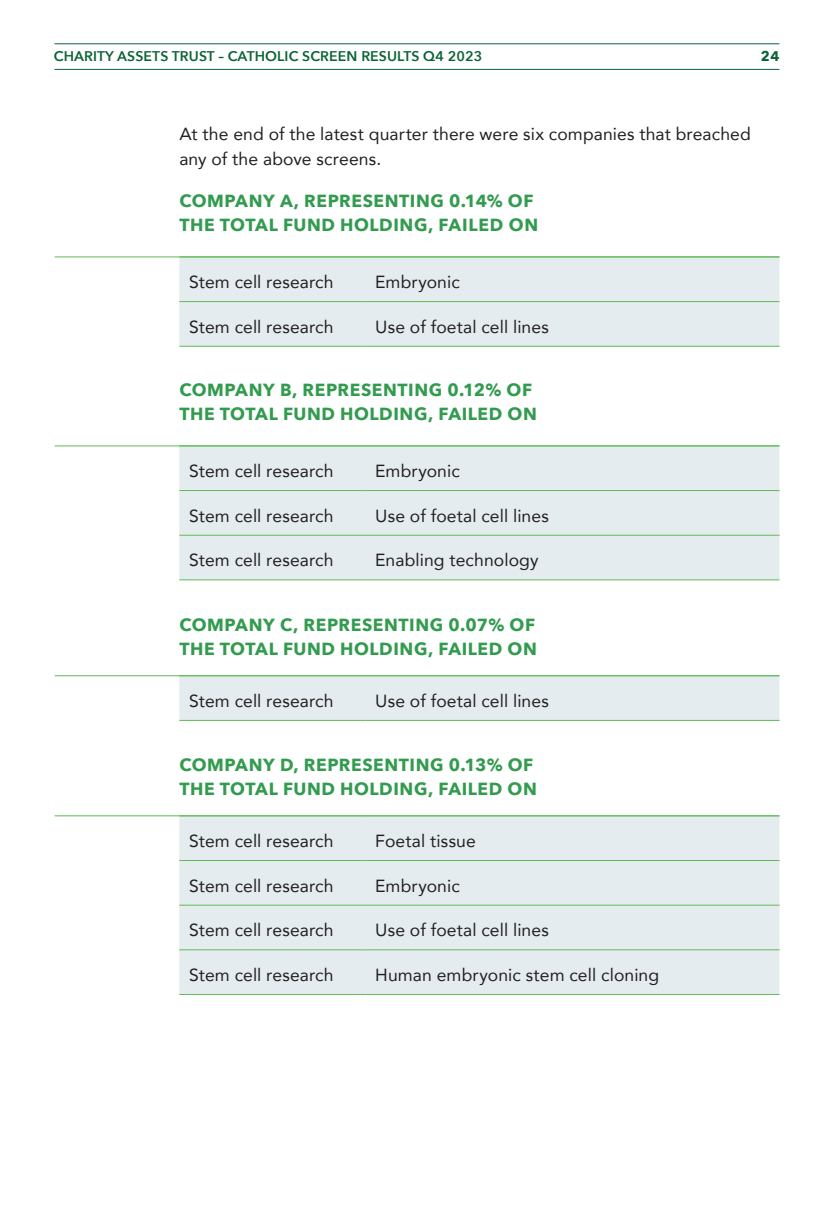
<style>
.page{position:relative;width:834px;height:1216px;background:#fff}
.page>*{position:absolute;margin:0;border:0;box-sizing:border-box;transform-origin:0 0}
.t1{font:17.5px/24.5px "Avenir";letter-spacing:.005em;color:#231f20}
.t2{font:700 17.5px/24.5px "Avenir Next";letter-spacing:.03em;color:#339b4f}
.t3{font:600 14px "Avenir Next";letter-spacing:.01em;color:#0b6337}
.t4{font:700 14px "Avenir Next";color:#0b6337}
</style>
<div class="page">
<hr style="left:55px;top:43px;width:724px;height:1px;background:#0b6337">
<hr style="left:55px;top:69px;width:724px;height:1px;background:#0b6337">
<div style="left:179px;top:257px;width:600px;height:89px;background:#e5ecef"></div>
<hr style="left:179px;top:301px;width:186px;height:1px;background:#5ebc55">
<hr style="left:365px;top:301px;width:414px;height:1px;background:#5ebc55">
<hr style="left:179px;top:346px;width:186px;height:1px;background:#5ebc55">
<hr style="left:365px;top:346px;width:414px;height:1px;background:#5ebc55">
<hr style="left:55px;top:256px;width:724px;height:1px;background:#5ebc55">
<div style="left:179px;top:446px;width:600px;height:133px;background:#e5ecef"></div>
<hr style="left:179px;top:490px;width:186px;height:1px;background:#5ebc55">
<hr style="left:365px;top:490px;width:414px;height:1px;background:#5ebc55">
<hr style="left:179px;top:535px;width:186px;height:1px;background:#5ebc55">
<hr style="left:365px;top:535px;width:414px;height:1px;background:#5ebc55">
<hr style="left:179px;top:579px;width:186px;height:1px;background:#5ebc55">
<hr style="left:365px;top:579px;width:414px;height:1px;background:#5ebc55">
<hr style="left:55px;top:445px;width:724px;height:1px;background:#5ebc55">
<div style="left:179px;top:676px;width:600px;height:44px;background:#e5ecef"></div>
<hr style="left:179px;top:720px;width:186px;height:1px;background:#5ebc55">
<hr style="left:365px;top:720px;width:414px;height:1px;background:#5ebc55">
<hr style="left:55px;top:675px;width:724px;height:1px;background:#5ebc55">
<div style="left:179px;top:816px;width:600px;height:178px;background:#e5ecef"></div>
<hr style="left:179px;top:860px;width:186px;height:1px;background:#5ebc55">
<hr style="left:365px;top:860px;width:414px;height:1px;background:#5ebc55">
<hr style="left:179px;top:904px;width:186px;height:1px;background:#5ebc55">
<hr style="left:365px;top:904px;width:414px;height:1px;background:#5ebc55">
<hr style="left:179px;top:949px;width:186px;height:1px;background:#5ebc55">
<hr style="left:365px;top:949px;width:414px;height:1px;background:#5ebc55">
<hr style="left:179px;top:994px;width:186px;height:1px;background:#5ebc55">
<hr style="left:365px;top:994px;width:414px;height:1px;background:#5ebc55">
<hr style="left:55px;top:815px;width:724px;height:1px;background:#5ebc55">
<p class="t3" style="left:54px;top:44px;width:430px">CHARITY ASSETS TRUST – CATHOLIC SCREEN RESULTS Q4 2023</p>
<p class="t4" style="left:760px;top:44px;width:20px">24</p>
<p class="t1" style="left:179px;top:121px;width:573px">At the end of the latest quarter there were six companies that breached any of the above screens.</p>
<p class="t2" style="left:179px;top:188px;width:360px">COMPANY A, REPRESENTING 0.14% OF<br>THE TOTAL FUND HOLDING, FAILED ON</p>
<p class="t1" style="left:189px;top:269px;width:146px">Stem cell research</p>
<p class="t1" style="left:375px;top:269px;width:86px">Embryonic</p>
<p class="t1" style="left:189px;top:314px;width:146px">Stem cell research</p>
<p class="t1" style="left:375px;top:314px;width:175px">Use of foetal cell lines</p>
<p class="t2" style="left:179px;top:377px;width:359px">COMPANY B, REPRESENTING 0.12% OF<br>THE TOTAL FUND HOLDING, FAILED ON</p>
<p class="t1" style="left:189px;top:458px;width:146px">Stem cell research</p>
<p class="t1" style="left:375px;top:458px;width:86px">Embryonic</p>
<p class="t1" style="left:189px;top:503px;width:146px">Stem cell research</p>
<p class="t1" style="left:375px;top:503px;width:175px">Use of foetal cell lines</p>
<p class="t1" style="left:189px;top:547px;width:146px">Stem cell research</p>
<p class="t1" style="left:375px;top:547px;width:165px">Enabling technology</p>
<p class="t2" style="left:179px;top:612px;width:359px">COMPANY C, REPRESENTING 0.07% OF<br>THE TOTAL FUND HOLDING, FAILED ON</p>
<p class="t1" style="left:189px;top:688px;width:146px">Stem cell research</p>
<p class="t1" style="left:375px;top:688px;width:175px">Use of foetal cell lines</p>
<p class="t2" style="left:179px;top:752px;width:359px">COMPANY D, REPRESENTING 0.13% OF<br>THE TOTAL FUND HOLDING, FAILED ON</p>
<p class="t1" style="left:189px;top:828px;width:146px">Stem cell research</p>
<p class="t1" style="left:375px;top:828px;width:102px">Foetal tissue</p>
<p class="t1" style="left:189px;top:872px;width:146px">Stem cell research</p>
<p class="t1" style="left:375px;top:872px;width:86px">Embryonic</p>
<p class="t1" style="left:189px;top:917px;width:146px">Stem cell research</p>
<p class="t1" style="left:375px;top:917px;width:175px">Use of foetal cell lines</p>
<p class="t1" style="left:189px;top:962px;width:146px">Stem cell research</p>
<p class="t1" style="left:375px;top:962px;width:285px">Human embryonic stem cell cloning</p>
</div>
